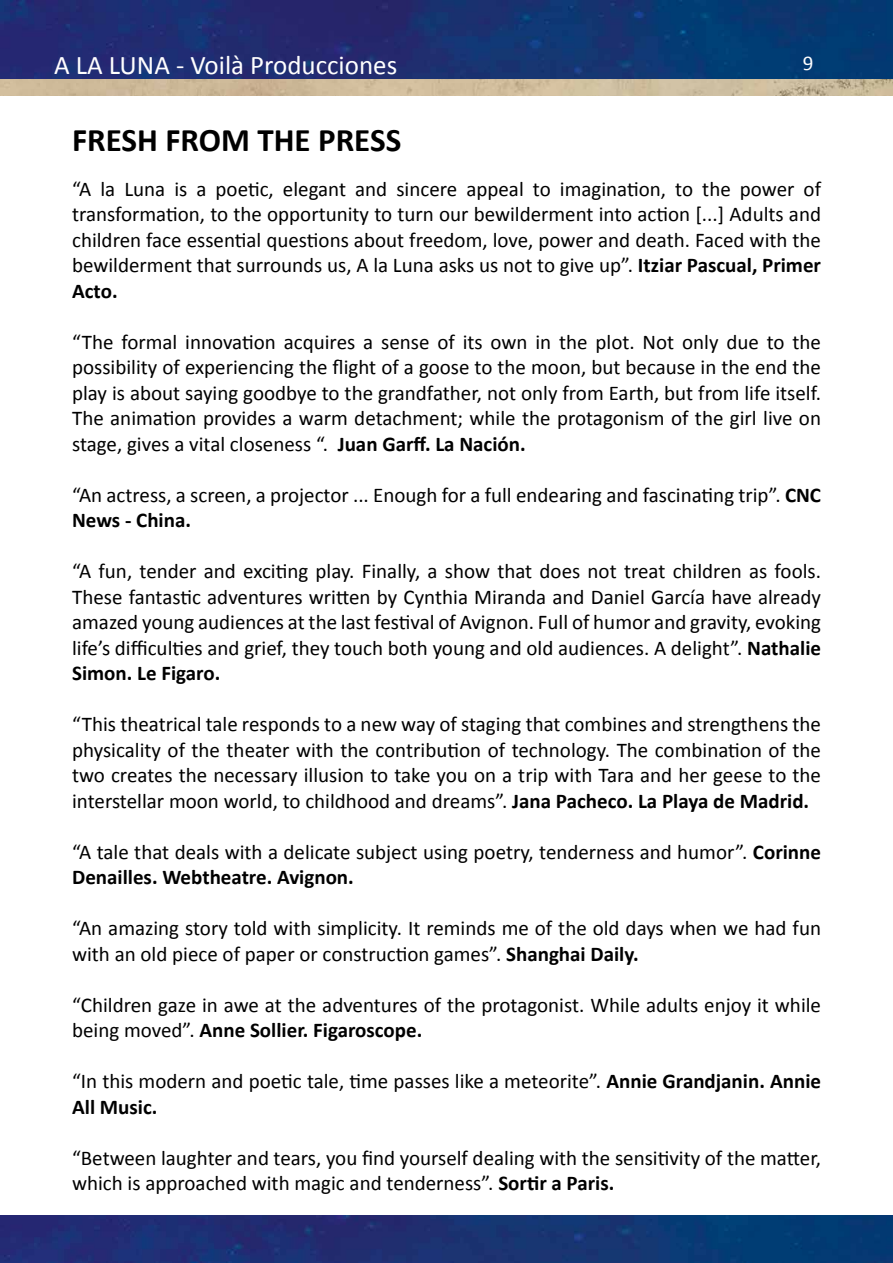
<style>
.page{position:relative;width:893px;height:1263px;background:#fff}
.page>*{position:absolute;margin:0;border:0;box-sizing:border-box;transform-origin:0 0}
.t1{font:700 33px "Calibri";color:#000}
.t2{font:27px "Calibri";color:#fff}
.t3{font:21px/25.5px "Calibri";color:#000}
.t4{font:21px "Calibri";color:#fff}
.s1{font-weight:700}
</style>
<div class="page">
<img style="left:0;top:0;width:893px;height:96px">
<img style="left:0;top:1215px;width:893px;height:48px">
<img style="left:0;top:79px;width:893px;height:16px">
<p class="t2" style="left:54px;top:49px;width:345px">A LA LUNA - Voilà Producciones</p>
<p class="t4" style="left:803px;top:50px;width:12px">9</p>
<h1 class="t1" style="left:72px;top:116px;width:331px">FRESH FROM THE PRESS</h1>
<p class="t3" style="left:72px;top:175px;width:750px;text-align:justify">“A la Luna is a poetic, elegant and sincere appeal to imagination, to the power of transformation, to the opportunity to turn our bewilderment into action [...] Adults and children face essential questions about freedom, love, power and death. Faced with the bewilderment that surrounds us, A la Luna asks us not to give up”. <span class="s1">Itziar Pascual, Primer Acto.</span></p>
<p class="t3" style="left:72px;top:328px;width:750px;text-align:justify">“The formal innovation acquires a sense of its own in the plot. Not only due to the possibility of experiencing the flight of a goose to the moon, but because in the end the play is about saying goodbye to the grandfather, not only from Earth, but from life itself.<br>The animation provides a warm detachment; while the protagonism of the girl live on stage, gives a vital closeness “. <span class="s1">Juan Garff. La Nación.</span></p>
<p class="t3" style="left:72px;top:481px;width:750px">“An actress, a screen, a projector ... Enough for a full endearing and fascinating trip”. <span class="s1">CNC<br>News - China.</span></p>
<p class="t3" style="left:72px;top:558px;width:750px;text-align:justify">“A fun, tender and exciting play. Finally, a show that does not treat children as fools.<br>These fantastic adventures written by Cynthia Miranda and Daniel García have already amazed young audiences at the last festival of Avignon. Full of humor and gravity, evoking life’s difficulties and grief, they touch both young and old audiences. A delight”. <span class="s1">Nathalie Simon. Le Figaro.</span></p>
<p class="t3" style="left:72px;top:710px;width:750px;text-align:justify">“This theatrical tale responds to a new way of staging that combines and strengthens the physicality of the theater with the contribution of technology. The combination of the two creates the necessary illusion to take you on a trip with Tara and her geese to the interstellar moon world, to childhood and dreams”. <span class="s1">Jana Pacheco. La Playa de Madrid.</span></p>
<p class="t3" style="left:72px;top:838px;width:750px">“A tale that deals with a delicate subject using poetry, tenderness and humor”. <span class="s1">Corinne<br>Denailles. Webtheatre. Avignon.</span></p>
<p class="t3" style="left:72px;top:914px;width:750px">“An amazing story told with simplicity. It reminds me of the old days when we had fun with an old piece of paper or construction games”. <span class="s1">Shanghai Daily.</span></p>
<p class="t3" style="left:72px;top:991px;width:750px">“Children gaze in awe at the adventures of the protagonist. While adults enjoy it while being moved”. <span class="s1">Anne Sollier. Figaroscope.</span></p>
<p class="t3" style="left:72px;top:1067px;width:750px">“In this modern and poetic tale, time passes like a meteorite”. <span class="s1">Annie Grandjanin. Annie<br>All Music.</span></p>
<p class="t3" style="left:72px;top:1144px;width:750px">“Between laughter and tears, you find yourself dealing with the sensitivity of the matter, which is approached with magic and tenderness”. <span class="s1">Sortir a Paris.</span></p>
</div>
